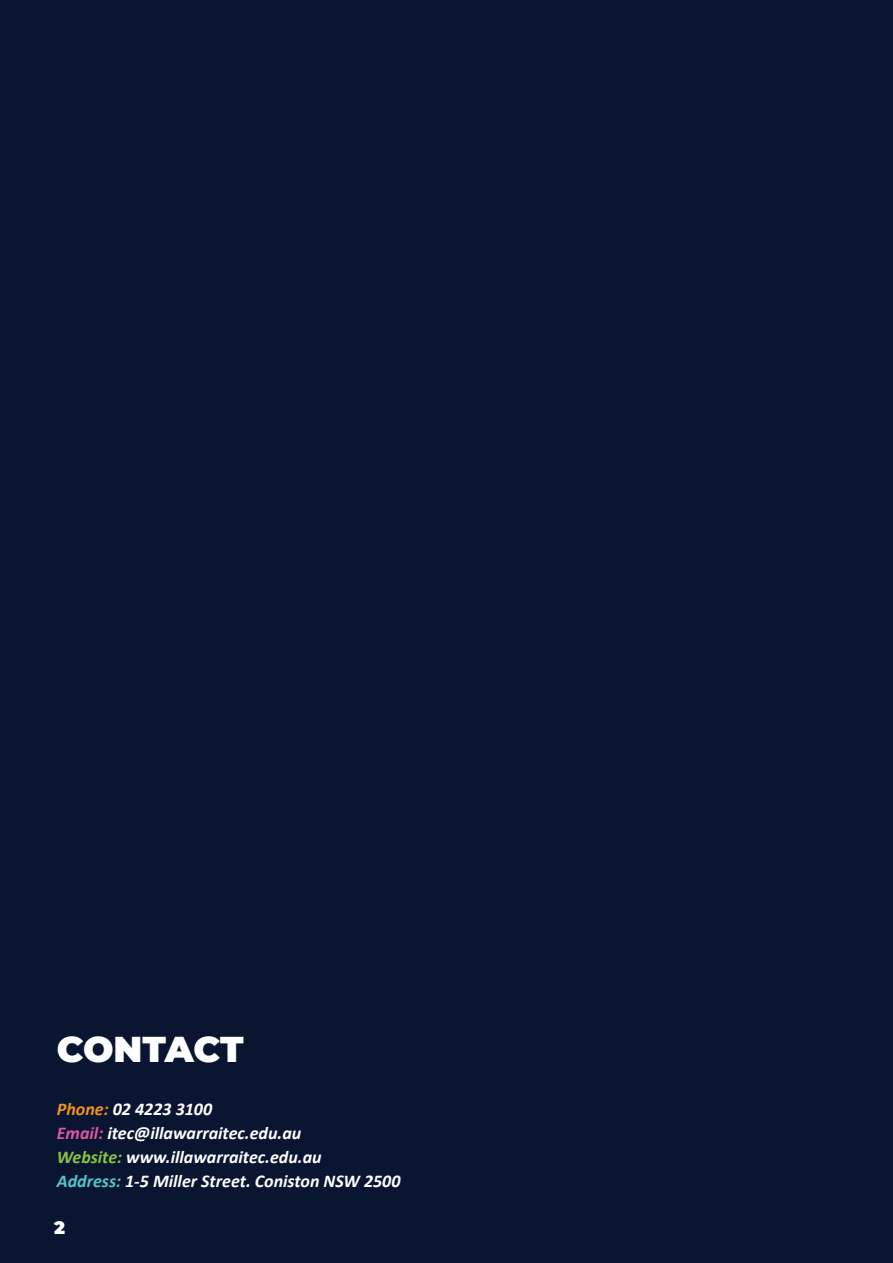
<style>
.page{position:relative;width:893px;height:1263px;background:#091531}
.page>*{position:absolute;margin:0;border:0;box-sizing:border-box;transform-origin:0 0}
.t1{font:900 36px "Montserrat";letter-spacing:-.01em;color:#fff}
.t2{font:italic 700 18px/24px "Calibri";color:#fff}
.t3{font:900 18px "Montserrat";color:#fff}
.s1{color:#f3921f}
.s2{color:#de58a0}
.s3{color:#8bc440}
.s4{color:#53c4c9}
</style>
<div class="page">
<p class="t1" style="left:57px;top:1022px;width:188px">CONTACT</p>
<p class="t2" style="left:57px;top:1096px;width:345px"><span class="s1">Phone:</span> 02 4223 3100<br><span class="s2">Email:</span> itec@illawarraitec.edu.au<br><span class="s3">Website:</span> www.illawarraitec.edu.au<br><span class="s4">Address:</span> 1-5 Miller Street. Coniston NSW 2500</p>
<p class="t3" style="left:54px;top:1214px;width:12px">2</p>
</div>
